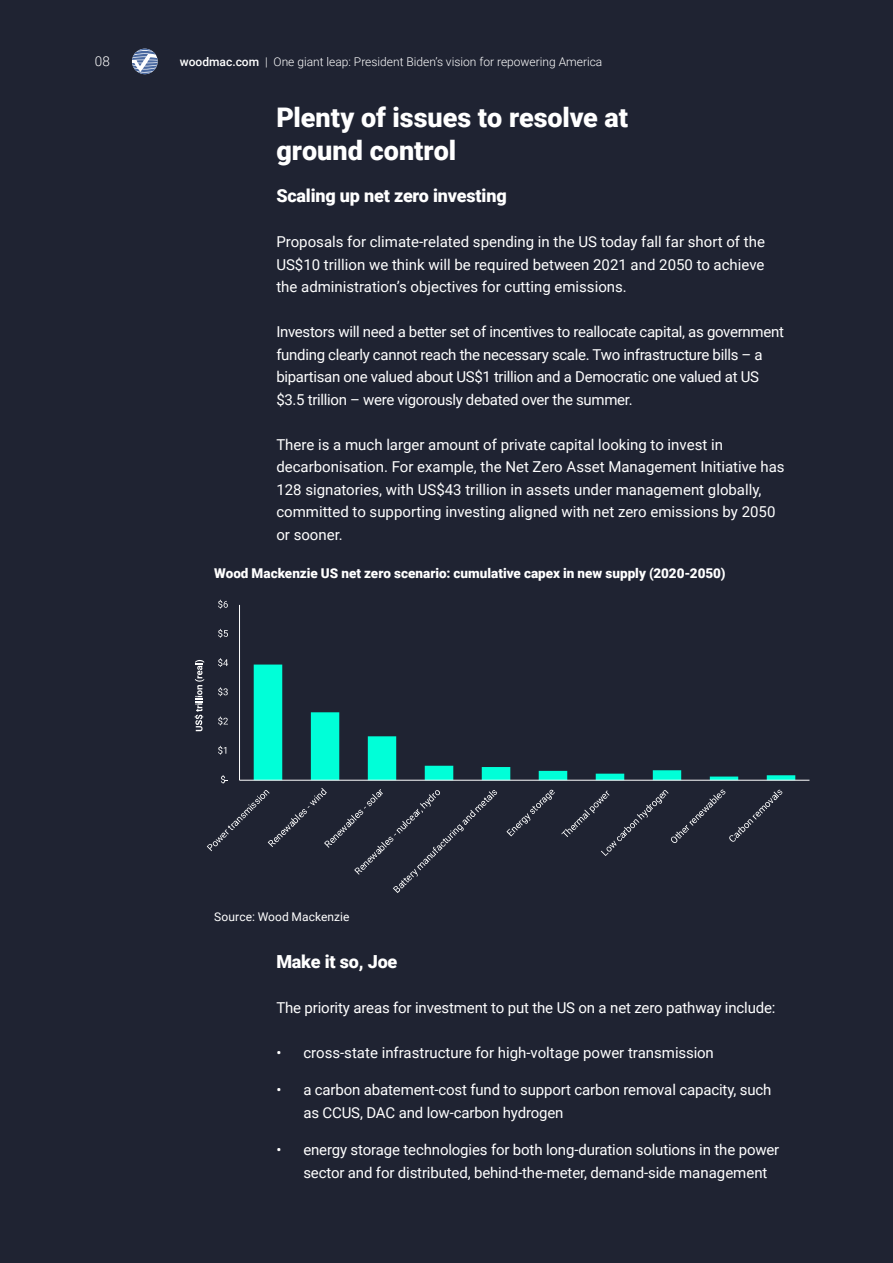
<style>
.page{position:relative;width:893px;height:1263px;background:#1f2332}
.page>*{position:absolute;margin:0;border:0;box-sizing:border-box;transform-origin:0 0}
.t1{font:900 27px/32.4px "Roboto";color:#fff}
.t2{font:900 18px "Roboto";letter-spacing:-.01em;color:#fff}
.t3{font:15px/22.5px "Roboto";letter-spacing:-.01em;color:#fff}
.t4{font:900 13.5px "Roboto";color:#fff}
.t5{font:300 13.5px "Roboto";color:#fff}
.t6{font:300 12px "Roboto";color:#fff}
.t7{font:12px "Roboto";letter-spacing:.005em;color:#fff}
.s1{font-weight:500}
</style>
<div class="page">
<svg style="left:254px;top:664px;width:541px;height:116px"></svg>
<hr style="left:239px;top:605px;width:1px;height:175px;background:#fff">
<hr style="left:239px;top:780px;width:570px;height:1px;background:#fff">
<svg style="left:218px;top:746px;width:8px;height:9px"></svg>
<svg style="left:218px;top:716px;width:10px;height:9px"></svg>
<svg style="left:218px;top:687px;width:10px;height:9px"></svg>
<svg style="left:218px;top:658px;width:10px;height:9px"></svg>
<svg style="left:218px;top:629px;width:10px;height:9px"></svg>
<svg style="left:218px;top:600px;width:10px;height:8px"></svg>
<svg style="left:207px;top:775px;width:290px;height:118px"></svg>
<svg style="left:506px;top:790px;width:49px;height:46px"></svg>
<svg style="left:561px;top:789px;width:221px;height:67px"></svg>
<svg style="left:195px;top:660px;width:9px;height:71px"></svg>
<svg style="left:132px;top:49px;width:26px;height:25px"></svg>
<p class="t5" style="left:95px;top:52px;width:16px">08</p>
<p class="t6" style="left:180px;top:53px;width:424px"><span class="s1">woodmac.com</span> | One giant leap: President Biden’s vision for repowering America</p>
<p class="t1" style="left:276px;top:100px;width:353px">Plenty of issues to resolve at ground control</p>
<p class="t2" style="left:276px;top:183px;width:232px">Scaling up net zero investing</p>
<p class="t3" style="left:276px;top:230px;width:490px;text-align:justify">Proposals for climate-related spending in the US today fall far short of the US$10 trillion we think will be required between 2021 and 2050 to achieve the administration’s objectives for cutting emissions.</p>
<p class="t3" style="left:276px;top:320px;width:509px">Investors will need a better set of incentives to reallocate capital, as government funding clearly cannot reach the necessary scale. Two infrastructure bills – a bipartisan one valued about US$1 trillion and a Democratic one valued at US $3.5 trillion – were vigorously debated over the summer.</p>
<p class="t3" style="left:276px;top:433px;width:510px">There is a much larger amount of private capital looking to invest in decarbonisation. For example, the Net Zero Asset Management Initiative has 128 signatories, with US$43 trillion in assets under management globally, committed to supporting investing aligned with net zero emissions by 2050 or sooner.</p>
<p class="t4" style="left:214px;top:563px;width:513px">Wood Mackenzie US net zero scenario: cumulative capex in new supply (2020-2050)</p>
<p class="t7" style="left:214px;top:908px;width:137px">Source: Wood Mackenzie</p>
<p class="t2" style="left:276px;top:948px;width:123px">Make it so, Joe</p>
<p class="t3" style="left:276px;top:995px;width:501px">The priority areas for investment to put the US on a net zero pathway include:</p>
<p class="t3" style="left:276px;top:1040px;width:439px">• cross-state infrastructure for high-voltage power transmission</p>
<p class="t3" style="left:303px;top:1078px;width:470px;text-indent:-27px">• a carbon abatement-cost fund to support carbon removal capacity, such as CCUS, DAC and low-carbon hydrogen</p>
<p class="t3" style="left:303px;top:1138px;width:477px;text-indent:-27px">• energy storage technologies for both long-duration solutions in the power sector and for distributed, behind-the-meter, demand-side management</p>
</div>
